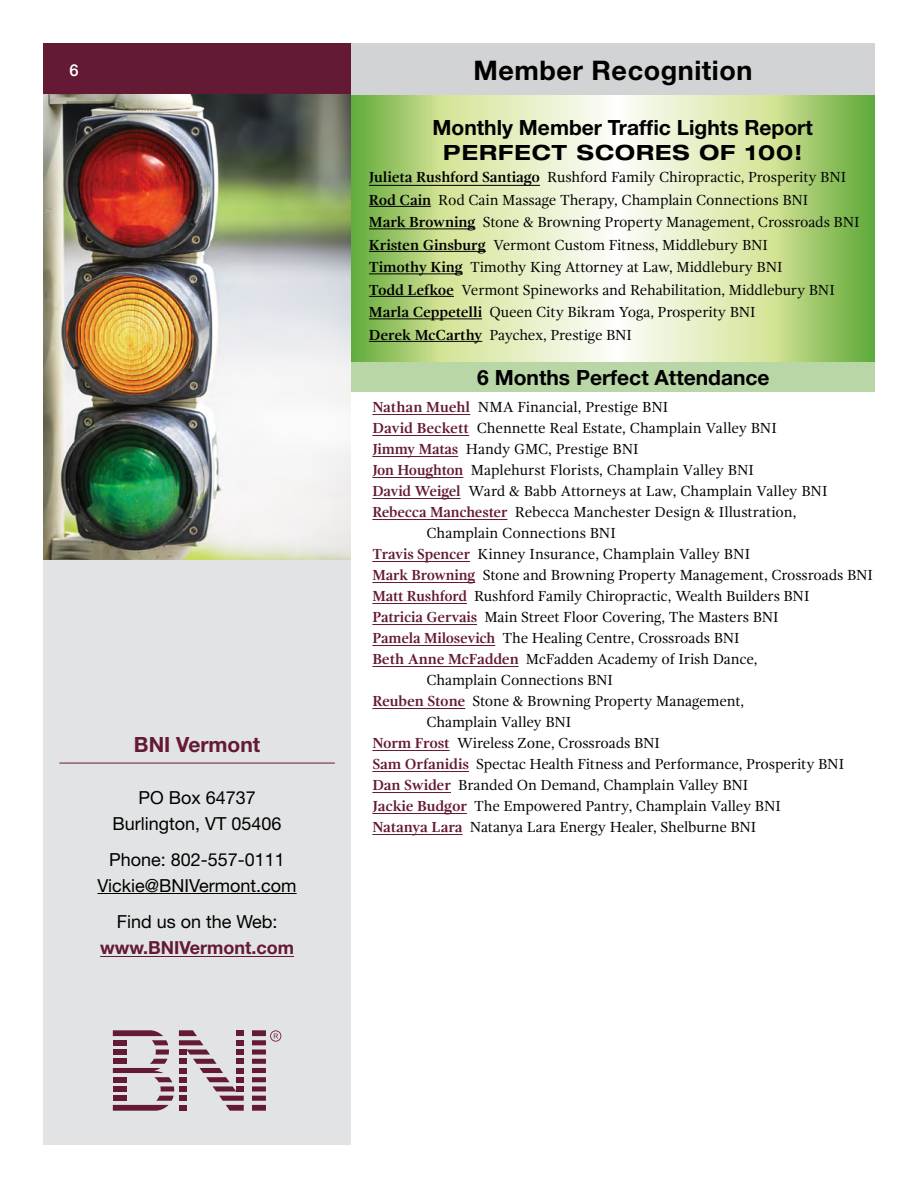
<style>
.page{position:relative;width:918px;height:1188px;background:#fff}
.page>*{position:absolute;margin:0;border:0;box-sizing:border-box;transform-origin:0 0}
.t1{font:700 27px "Helvetica Neue";letter-spacing:.02em;color:#000}
.t2{font:700 21px "Helvetica Neue";color:#000}
.t3{font:700 expanded 21px "Helvetica Neue";letter-spacing:.05em;color:#000}
.t4{font:700 21px "Helvetica Neue";color:#641934}
.t5{font:18px/25.5px "Helvetica Neue";color:#000;text-align:center}
.t6{font:700 18px "Helvetica Neue";color:#641934}
.t7{font:500 16.5px "Helvetica Neue";color:#fff}
.t8{font:15px/22.5px "Gandhi Serif";letter-spacing:-.01em;color:#000}
.s1{font-weight:700}
.s2{font-weight:700;color:#641934}
</style>
<div class="page">
<div style="left:351px;top:43px;width:524px;height:54px;background:#d1d3d4"></div>
<div style="left:43px;top:43px;width:308px;height:54px;background:#641934"></div>
<svg style="left:351px;top:95px;width:524px;height:267px"></svg>
<div style="left:331px;top:362px;width:544px;height:30px;background:#b9d6a6"></div>
<hr style="left:372px;top:414px;width:98px;height:1px;background:#641934">
<hr style="left:372px;top:435px;width:97px;height:1px;background:#641934">
<hr style="left:372px;top:456px;width:86px;height:1px;background:#641934">
<hr style="left:372px;top:477px;width:91px;height:1px;background:#641934">
<hr style="left:372px;top:498px;width:89px;height:1px;background:#641934">
<hr style="left:372px;top:519px;width:135px;height:1px;background:#641934">
<hr style="left:372px;top:561px;width:98px;height:1px;background:#641934">
<hr style="left:372px;top:582px;width:103px;height:1px;background:#641934">
<hr style="left:372px;top:603px;width:95px;height:1px;background:#641934">
<hr style="left:372px;top:624px;width:105px;height:1px;background:#641934">
<hr style="left:372px;top:645px;width:123px;height:1px;background:#641934">
<hr style="left:372px;top:666px;width:147px;height:1px;background:#641934">
<hr style="left:372px;top:708px;width:93px;height:1px;background:#641934">
<hr style="left:372px;top:750px;width:78px;height:1px;background:#641934">
<hr style="left:372px;top:771px;width:97px;height:1px;background:#641934">
<hr style="left:372px;top:792px;width:79px;height:1px;background:#641934">
<hr style="left:372px;top:813px;width:95px;height:1px;background:#641934">
<hr style="left:372px;top:834px;width:91px;height:1px;background:#641934">
<div style="left:43px;top:482px;width:308px;height:663px;background:#e2e3e4"></div>
<img style="left:43px;top:94px;width:308px;height:465px">
<hr style="left:59px;top:763px;width:276px;height:1px;background:#641934">
<hr style="left:98px;top:893px;width:199px;height:1px;background:#000">
<hr style="left:100px;top:956px;width:194px;height:1px;background:#641934">
<svg style="left:252px;top:1030px;width:29px;height:81px"></svg>
<svg style="left:113px;top:1030px;width:131px;height:81px"></svg>
<hr style="left:369px;top:185px;width:171px;height:1px;background:#000">
<hr style="left:369px;top:206px;width:62px;height:1px;background:#000">
<hr style="left:369px;top:229px;width:106px;height:1px;background:#000">
<hr style="left:369px;top:251px;width:117px;height:1px;background:#000">
<hr style="left:369px;top:274px;width:94px;height:1px;background:#000">
<hr style="left:369px;top:296px;width:85px;height:1px;background:#000">
<hr style="left:369px;top:319px;width:113px;height:1px;background:#000">
<hr style="left:369px;top:341px;width:113px;height:1px;background:#000">
<p class="t7" style="left:69px;top:60px;width:11px">6</p>
<h1 class="t1" style="left:473px;top:53px;width:281px">Member Recognition</h1>
<h2 class="t4" style="left:134px;top:731px;width:128px">BNI Vermont</h2>
<p class="t5" style="left:113px;top:785px;width:171px">PO Box 64737<br>Burlington, VT 05406</p>
<p class="t5" style="left:98px;top:847px;width:201px">Phone: 802-557-0111<br>Vickie@BNIVermont.com</p>
<p class="t5" style="left:117px;top:909px;width:162px">Find us on the Web:</p>
<p class="t6" style="left:100px;top:936px;width:195px">www.BNIVermont.com</p>
<h2 class="t2" style="left:433px;top:114px;width:382px">Monthly Member Traffic Lights Report</h2>
<h2 class="t3" style="left:443px;top:139px;width:360px">PERFECT SCORES OF 100!</h2>
<p class="t8" style="left:369px;top:166px;width:492px"><span class="s1">Julieta Rushford Santiago</span> Rushford Family Chiropractic, Prosperity BNI <span class="s1">Rod Cain</span> Rod Cain Massage Therapy, Champlain Connections BNI<br><span class="s1">Mark Browning</span> Stone &amp; Browning Property Management, Crossroads BNI <span class="s1">Kristen Ginsburg</span> Vermont Custom Fitness, Middlebury BNI<br><span class="s1">Timothy King</span> Timothy King Attorney at Law, Middlebury BNI<br><span class="s1">Todd Lefkoe</span> Vermont Spineworks and Rehabilitation, Middlebury BNI <span class="s1">Marla Ceppetelli</span> Queen City Bikram Yoga, Prosperity BNI<br><span class="s1">Derek McCarthy</span> Paychex, Prestige BNI</p>
<h2 class="t2" style="left:477px;top:365px;width:294px">6 Months Perfect Attendance</h2>
<p class="t8" style="left:372px;top:395px;width:298px"><span class="s2">Nathan Muehl</span> NMA Financial, Prestige BNI</p>
<p class="t8" style="left:372px;top:416px;width:406px"><span class="s2">David Beckett</span> Chennette Real Estate, Champlain Valley BNI</p>
<p class="t8" style="left:372px;top:437px;width:268px"><span class="s2">Jimmy Matas</span> Handy GMC, Prestige BNI</p>
<p class="t8" style="left:372px;top:458px;width:383px"><span class="s2">Jon Houghton</span> Maplehurst Florists, Champlain Valley BNI</p>
<p class="t8" style="left:372px;top:479px;width:457px"><span class="s2">David Weigel</span> Ward &amp; Babb Attorneys at Law, Champlain Valley BNI</p>
<p class="t8" style="left:372px;top:500px;width:426px"><span class="s2">Rebecca Manchester</span> Rebecca Manchester Design &amp; Illustration,</p>
<p class="t8" style="left:426px;top:521px;width:191px">Champlain Connections BNI</p>
<p class="t8" style="left:372px;top:542px;width:379px"><span class="s2">Travis Spencer</span> Kinney Insurance, Champlain Valley BNI</p>
<p class="t8" style="left:372px;top:563px;width:502px"><span class="s2">Mark Browning</span> Stone and Browning Property Management, Crossroads BNI</p>
<p class="t8" style="left:372px;top:584px;width:439px"><span class="s2">Matt Rushford</span> Rushford Family Chiropractic, Wealth Builders BNI</p>
<p class="t8" style="left:372px;top:605px;width:408px"><span class="s2">Patricia Gervais</span> Main Street Floor Covering, The Masters BNI</p>
<p class="t8" style="left:372px;top:626px;width:369px"><span class="s2">Pamela Milosevich</span> The Healing Centre, Crossroads BNI</p>
<p class="t8" style="left:372px;top:647px;width:387px"><span class="s2">Beth Anne McFadden</span> McFadden Academy of Irish Dance,</p>
<p class="t8" style="left:426px;top:668px;width:188px">Champlain Connections BNI</p>
<p class="t8" style="left:372px;top:689px;width:373px"><span class="s2">Reuben Stone</span> Stone &amp; Browning Property Management,</p>
<p class="t8" style="left:426px;top:710px;width:146px">Champlain Valley BNI</p>
<p class="t8" style="left:372px;top:731px;width:289px"><span class="s2">Norm Frost</span> Wireless Zone, Crossroads BNI</p>
<p class="t8" style="left:372px;top:752px;width:473px"><span class="s2">Sam Orfanidis</span> Spectac Health Fitness and Performance, Prosperity BNI</p>
<p class="t8" style="left:372px;top:773px;width:378px"><span class="s2">Dan Swider</span> Branded On Demand, Champlain Valley BNI</p>
<p class="t8" style="left:372px;top:794px;width:410px"><span class="s2">Jackie Budgor</span> The Empowered Pantry, Champlain Valley BNI</p>
<p class="t8" style="left:372px;top:815px;width:386px"><span class="s2">Natanya Lara</span> Natanya Lara Energy Healer, Shelburne BNI</p>
</div>
